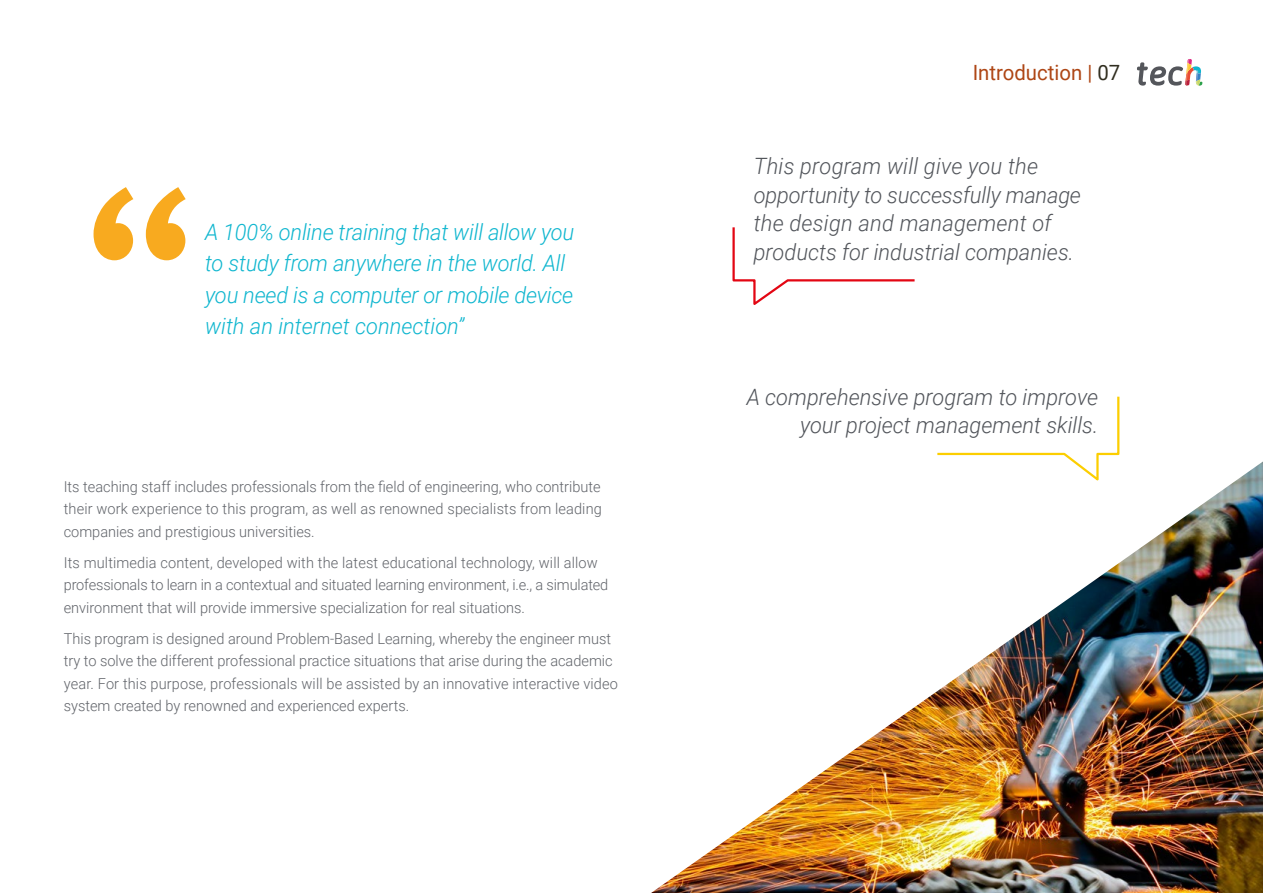
<style>
.page{position:relative;width:1263px;height:893px;background:#fff}
.page>*{position:absolute;margin:0;border:0;box-sizing:border-box;transform-origin:0 0}
.t1{font:italic 300 22.5px/28.5px "Roboto";color:#52555b;text-align:right}
.t2{font:italic 300 22.5px/31.5px "Roboto";letter-spacing:-.01em;color:#0fb6cf}
.t3{font:21px "Roboto";color:#ae4615}
.t4{font:300 15px/22.5px "Roboto";color:#61646a}
.s1{color:#312e20}
</style>
<div class="page">
<svg style="left:94px;top:187px;width:92px;height:73px"></svg>
<svg style="left:1137px;top:59px;width:65px;height:27px"></svg>
<img style="left:651px;top:461px;width:612px;height:432px">
<svg style="left:935px;top:396px;width:185px;height:88px"></svg>
<svg style="left:732px;top:227px;width:183px;height:78px"></svg>
<h1 class="t2" style="left:205px;top:215px;width:371px">A 100% online training that will allow you to study from anywhere in the world. All you need is a computer or mobile device with an internet connection”</h1>
<p class="t4" style="left:64px;top:475px;width:540px;text-align:justify">Its teaching staff includes professionals from the field of engineering, who contribute their work experience to this program, as well as renowned specialists from leading companies and prestigious universities.</p>
<p class="t4" style="left:64px;top:551px;width:546px">Its multimedia content, developed with the latest educational technology, will allow professionals to learn in a contextual and situated learning environment, i.e., a simulated environment that will provide immersive specialization for real situations.</p>
<p class="t4" style="left:64px;top:627px;width:556px">This program is designed around Problem-Based Learning, whereby the engineer must try to solve the different professional practice situations that arise during the academic year. For this purpose, professionals will be assisted by an innovative interactive video system created by renowned and experienced experts.</p>
<h2 class="t3" style="left:973px;top:57px;width:149px">Introduction | <span class="s1">07</span></h2>
<h1 class="t1" style="left:754px;top:151px;width:329px;text-align:left">This program will give you the opportunity to successfully manage the design and management of products for industrial companies.</h1>
<h1 class="t1" style="left:747px;top:381px;width:353px">A comprehensive program to improve your project management skills.</h1>
</div>
